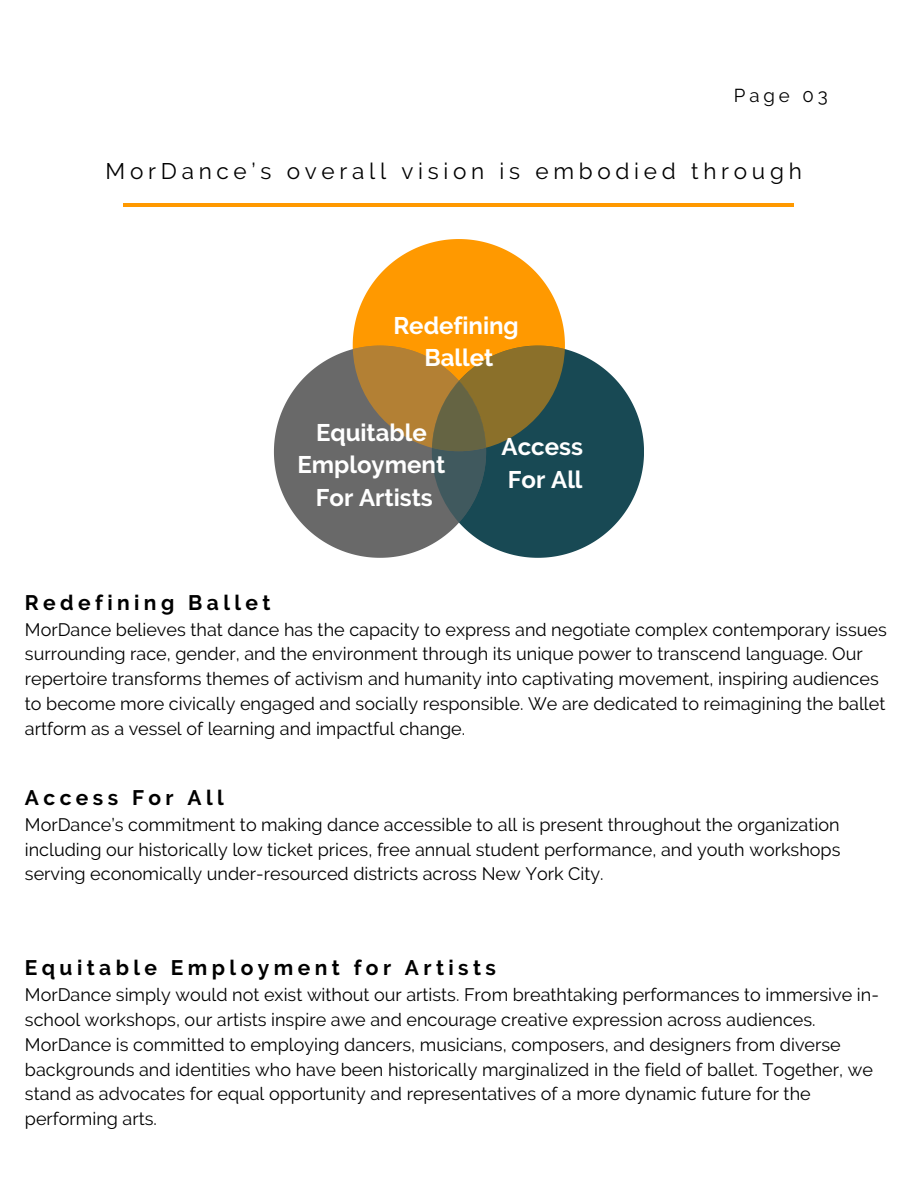
<style>
.page{position:relative;width:918px;height:1188px;background:#fff}
.page>*{position:absolute;margin:0;border:0;box-sizing:border-box;transform-origin:0 0}
.t1{font:700 24px/32.7px "Raleway";color:#fff;text-align:center}
.t2{font:22.5px "Raleway";letter-spacing:.21em;color:#000}
.t3{font:700 21px "Raleway";letter-spacing:.21em;color:#000}
.t4{font:18.6px "Raleway";letter-spacing:.21em;color:#000}
.t5{font:18px/24.8px "Raleway";color:#000}
</style>
<div class="page">
<hr style="left:124px;top:203px;width:670px;height:4px;background:#f90">
<svg style="left:353px;top:239px;width:212px;height:107px;fill:#f90"></svg>
<svg style="left:486px;top:349px;width:158px;height:208px;fill:#184954"></svg>
<svg style="left:274px;top:346px;width:212px;height:211px;fill:#696969"></svg>
<svg style="left:353px;top:346px;width:212px;height:177px;background:#6c6747"></svg>
<p class="t4" style="left:734px;top:84px;width:95px">Page 03</p>
<h2 class="t2" style="left:106px;top:158px;width:698px">MorDance’s overall vision is embodied through</h2>
<p class="t1" style="left:393px;top:309px;width:127px">Redefining<br>Ballet</p>
<p class="t1" style="left:298px;top:416px;width:149px">Equitable<br>Employment<br>For Artists</p>
<p class="t1" style="left:502px;top:430px;width:83px;text-align:left">Access<br>For All</p>
<h1 class="t3" style="left:25px;top:590px;width:247px">Redefining Ballet</h1>
<p class="t5" style="left:25px;top:617px;width:863px">MorDance believes that dance has the capacity to express and negotiate complex contemporary issues surrounding race, gender, and the environment through its unique power to transcend language. Our repertoire transforms themes of activism and humanity into captivating movement, inspiring audiences to become more civically engaged and socially responsible. We are dedicated to reimagining the ballet artform as a vessel of learning and impactful change.</p>
<p class="t3" style="left:25px;top:785px;width:200px">Access For All</p>
<p class="t5" style="left:25px;top:812px;width:817px;text-align:justify">MorDance’s commitment to making dance accessible to all is present throughout the organization including our historically low ticket prices, free annual student performance, and youth workshops serving economically under-resourced districts across New York City.</p>
<h1 class="t3" style="left:25px;top:956px;width:473px">Equitable Employment for Artists</h1>
<h1 class="t5" style="left:25px;top:983px;width:856px">MorDance simply would not exist without our artists. From breathtaking performances to immersive in&shy;school workshops, our artists inspire awe and encourage creative expression across audiences.<br>MorDance is committed to employing dancers, musicians, composers, and designers from diverse backgrounds and identities who have been historically marginalized in the field of ballet. Together, we stand as advocates for equal opportunity and representatives of a more dynamic future for the performing arts.</h1>
</div>
